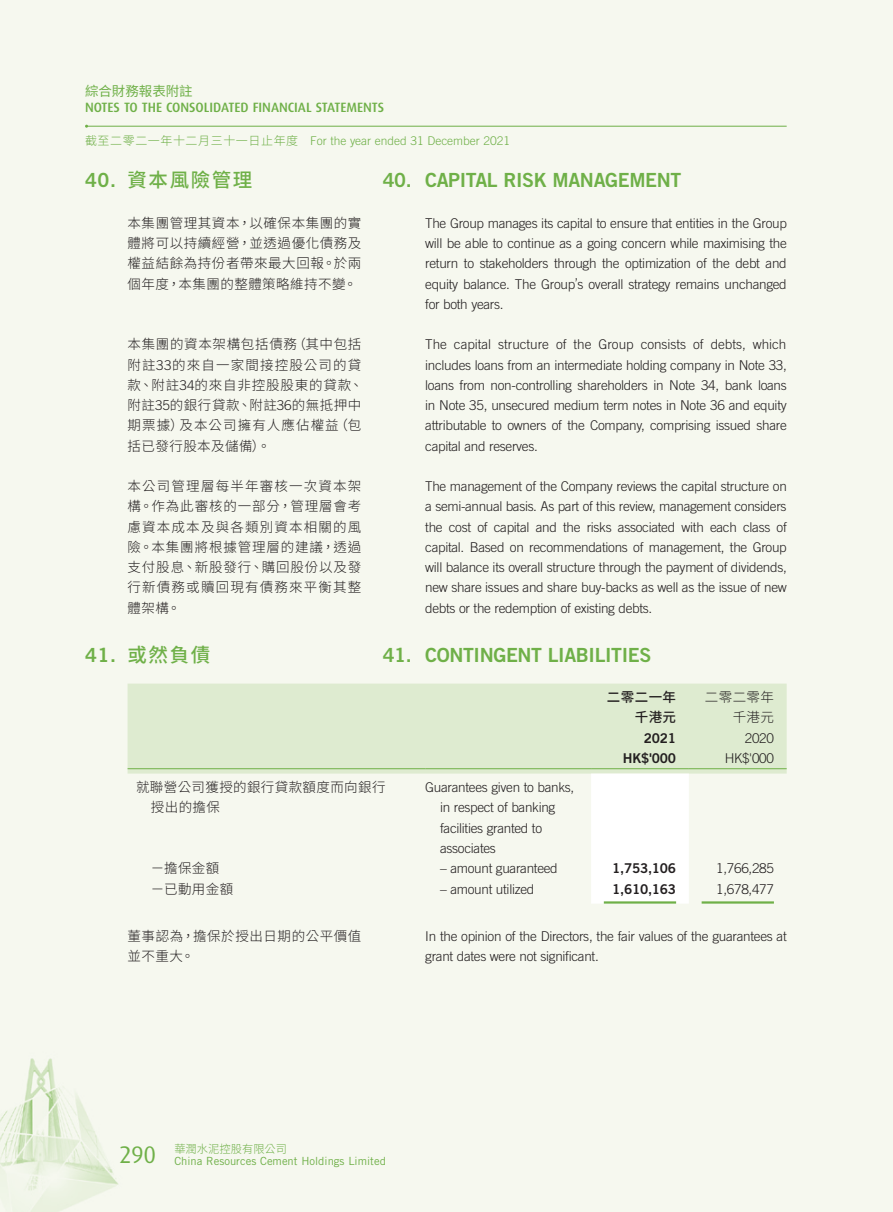
<style>
.page{position:relative;width:893px;height:1212px;background:#fff}
.page>*{position:absolute;margin:0;border:0;box-sizing:border-box;transform-origin:0 0}
.Heading_1{font:19.5px "Trade Gothic LT Std Bd 2";letter-spacing:-.02em;color:#6fb048}
.C_Heading_1{font:500 19.5px "Source Han Sans TC";letter-spacing:.08em;color:#6fb048}
.Body_Text{font:300 13.5px/20.2px "Trade Gothic LT Std";letter-spacing:-.02em;color:#231f20;text-align:justify}
.C_Body_Text{font:300 13.5px/20.2px "Source Han Sans TC";letter-spacing:.05em;color:#231f20;text-align:justify}
.Body_Text-2{font:300 13.5px/20.2px "Source Han Sans TC";letter-spacing:.03em;color:#231f20}
.t1{font:500 13.5px "Dax";letter-spacing:-.005em;color:#6fb048}
.Body_Text-3{font:13.5px "Trade Gothic LT Std Bd 2";letter-spacing:-.02em;color:#231f20}
.t2{font:13.5px "Source Han Sans TC";letter-spacing:-.005em;color:#6fb048}
.Body_Text-4{font:500 13.5px "Source Han Sans TC";letter-spacing:.03em;color:#231f20}
.t3{font:300 12px "Trade Gothic LT Std";color:#6fb048}
.t4{font:11.25px "Trade Gothic LT Std";color:#6fb048}
.t5{font:300 11.25px "Source Han Sans TC";letter-spacing:.005em;color:#6fb048}
.s1{font-family:"Source Han Sans TC"}
.s2{font-family:"Trade Gothic LT Std Bd 2";font-weight:400}
.s3{font-family:"Trade Gothic LT Std"}
</style>
<div class="page">
<hr style="left:87px;top:126px;width:700px;height:1px;background:#6fb048">
<div style="left:128px;top:683px;width:659px;height:90px;background:#deebd0"></div>
<svg style="left:591px;top:773px;width:98px;height:130px"></svg>
<hr style="left:128px;top:768px;width:297px;height:1px;background:#6fb048">
<hr style="left:425px;top:768px;width:166px;height:1px;background:#6fb048">
<hr style="left:591px;top:768px;width:98px;height:1px;background:#6fb048">
<hr style="left:689px;top:768px;width:98px;height:1px;background:#6fb048">
<hr style="left:604px;top:901px;width:72px;height:2px;background:#6fb048">
<hr style="left:702px;top:901px;width:72px;height:2px;background:#6fb048">
<p class="t2" style="left:85px;top:84px;width:109px">綜合財務報表附註</p>
<p class="t1" style="left:85px;top:99px;width:301px">NOTES TO THE CONSOLIDATED FINANCIAL STATEMENTS</p>
<p class="t3" style="left:85px;top:134px;width:427px"><span class="s1">截至二零二一年十二月三十一日止年度</span> For the year ended 31 December 2021</p>
<p class="C_Heading_1" style="left:85px;top:169px;width:169px"><span class="s2">40.</span> 資本風險管理</p>
<p class="C_Body_Text" style="left:128px;top:213px;width:235px">本集團管理其資本，以確保本集團的實體將可以持續經營，並透過優化債務及權益結餘為持份者帶來最大回報。於兩個年度，本集團的整體策略維持不變。</p>
<p class="Heading_1" style="left:383px;top:168px;width:300px">40. CAPITAL RISK MANAGEMENT</p>
<p class="Body_Text" style="left:425px;top:213px;width:363px">The Group manages its capital to ensure that entities in the Group will be able to continue as a going concern while maximising the return to stakeholders through the optimization of the debt and equity balance. The Group’s overall strategy remains unchanged for both years.</p>
<p class="Body_Text" style="left:425px;top:334px;width:363px">The capital structure of the Group consists of debts, which includes loans from an intermediate holding company in Note 33, loans from non-controlling shareholders in Note 34, bank loans in Note 35, unsecured medium term notes in Note 36 and equity attributable to owners of the Company, comprising issued share capital and reserves.</p>
<p class="Body_Text" style="left:425px;top:476px;width:363px">The management of the Company reviews the capital structure on a semi-annual basis. As part of this review, management considers the cost of capital and the risks associated with each class of capital. Based on recommendations of management, the Group will balance its overall structure through the payment of dividends, new share issues and share buy-backs as well as the issue of new debts or the redemption of existing debts.</p>
<p class="Heading_1" style="left:383px;top:643px;width:270px">41. CONTINGENT LIABILITIES</p>
<p class="Body_Text-4" style="left:607px;top:690px;width:71px">二零二一年</p>
<p class="Body_Text-2" style="left:705px;top:687px;width:71px">二零二零年</p>
<p class="Body_Text-4" style="left:635px;top:710px;width:43px">千港元</p>
<p class="Body_Text-2" style="left:733px;top:708px;width:43px">千港元</p>
<p class="Body_Text-3" style="left:644px;top:729px;width:34px">2021</p>
<p class="Body_Text" style="left:745px;top:728px;width:31px">2020</p>
<p class="Body_Text-3" style="left:623px;top:750px;width:55px">HK$'000</p>
<p class="Body_Text" style="left:725px;top:748px;width:51px">HK$'000</p>
<p class="Body_Text-2" style="left:151px;top:777px;width:236px;text-indent:-15px">就聯營公司獲授的銀行貸款額度而向銀行授出的擔保</p>
<p class="Body_Text" style="left:440px;top:777px;width:136px;text-align:left;text-indent:-15px">Guarantees given to banks, in respect of banking facilities granted to associates</p>
<p class="Body_Text-2" style="left:151px;top:858px;width:70px">－擔保金額</p>
<p class="Body_Text" style="left:440px;top:858px;width:119px">– amount guaranteed</p>
<p class="Body_Text-3" style="left:612px;top:860px;width:65px">1,753,106</p>
<p class="Body_Text" style="left:716px;top:858px;width:59px">1,766,285</p>
<p class="Body_Text-2" style="left:151px;top:879px;width:84px">－已動用金額</p>
<p class="Body_Text" style="left:440px;top:878px;width:96px">– amount utilized</p>
<p class="Body_Text-3" style="left:612px;top:880px;width:65px">1,610,163</p>
<p class="Body_Text" style="left:716px;top:878px;width:59px">1,678,477</p>
<p class="Body_Text" style="left:425px;top:926px;width:363px">In the opinion of the Directors, the fair values of the guarantees at grant dates were not significant.</p>
<p class="C_Body_Text" style="left:128px;top:334px;width:237px;text-align:left">本集團的資本架構包括債務（其中包括附註<span class="s3">33</span>的來自一家間接控股公司的貸款、附註<span class="s3">34</span>的來自非控股股東的貸款、附註<span class="s3">35</span>的銀行貸款、附註<span class="s3">36</span>的無抵押中期票據）及本公司擁有人應佔權益（包括已發行股本及儲備）。</p>
<p class="C_Body_Text" style="left:128px;top:476px;width:235px">本公司管理層每半年審核一次資本架構。作為此審核的一部分，管理層會考慮資本成本及與各類別資本相關的風險。本集團將根據管理層的建議，透過支付股息、新股發行、購回股份以及發行新債務或贖回現有債務來平衡其整體架構。</p>
<p class="C_Heading_1" style="left:85px;top:643px;width:127px"><span class="s2">41.</span> 或然負債</p>
<p class="C_Body_Text" style="left:128px;top:926px;width:235px">董事認為，擔保於授出日期的公平價值並不重大。</p>
<p class="t5" style="left:174px;top:1143px;width:114px">華潤水泥控股有限公司</p>
<p class="t4" style="left:119px;top:1154px;width:268px"><sup>290</sup> China Resources Cement Holdings Limited</p>
</div>
